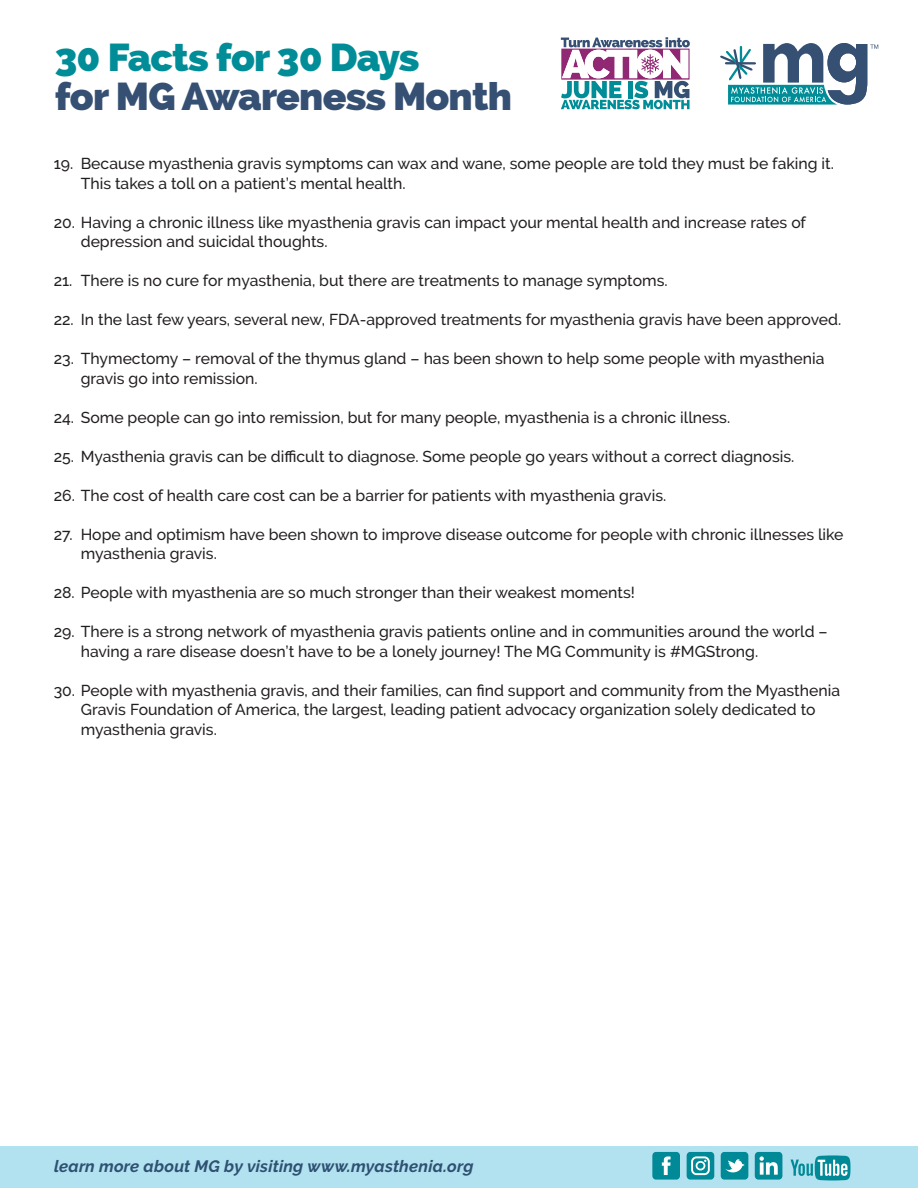
<style>
.page{position:relative;width:918px;height:1188px;background:#fff}
.page>*{position:absolute;margin:0;border:0;box-sizing:border-box;transform-origin:0 0}
.t1{font:800 39px/39px "Raleway";letter-spacing:-.02em;color:#355073}
.TOC_BODY_no_rule{font:italic 700 16.5px "Raleway";letter-spacing:.015em;color:#2e5072}
.t2{font:500 15.75px/19.5px "Raleway";color:#231f20}
.s1{color:#008d97}
</style>
<div class="page">
<svg style="left:561px;top:37px;width:129px;height:72px"></svg>
<svg style="left:720px;top:43px;width:158px;height:62px"></svg>
<div style="left:0;top:1146px;width:918px;height:42px;background:#b2e1ef"></div>
<div style="left:652px;top:1152px;width:28px;height:28px;background:#008996;border-radius:4px"></div>
<svg style="left:662px;top:1156px;width:9px;height:19px"></svg>
<div style="left:687px;top:1152px;width:27px;height:28px;background:#008996;border-radius:4px"></div>
<div style="left:721px;top:1152px;width:27px;height:28px;background:#008996;border-radius:4px"></div>
<svg style="left:725px;top:1159px;width:20px;height:13px"></svg>
<div style="left:755px;top:1152px;width:27px;height:28px;background:#008996;border-radius:4px"></div>
<div style="left:691px;top:1156px;width:19px;height:19px;border:2px solid #fff;border-radius:4px"></div>
<div style="left:696px;top:1161px;width:9px;height:9px;border:2px solid #fff;border-radius:50%"></div>
<svg style="left:791px;top:1155px;width:59px;height:25px"></svg>
<svg style="left:759px;top:1156px;width:19px;height:19px"></svg>
<p class="t1" style="left:55px;top:38px;width:459px"><span class="s1">30 Facts for 30 Days<br></span>for MG Awareness Month</p>
<p class="t2" style="left:81px;top:154px;width:755px;text-indent:-27px">19. Because myasthenia gravis symptoms can wax and wane, some people are told they must be faking it.<br>This takes a toll on a patient’s mental health.</p>
<p class="t2" style="left:81px;top:213px;width:727px;text-indent:-27px">20. Having a chronic illness like myasthenia gravis can impact your mental health and increase rates of depression and suicidal thoughts.</p>
<p class="t2" style="left:54px;top:271px;width:615px">21. There is no cure for myasthenia, but there are treatments to manage symptoms.</p>
<p class="t2" style="left:54px;top:310px;width:789px">22. In the last few years, several new, FDA-approved treatments for myasthenia gravis have been approved.</p>
<p class="t2" style="left:81px;top:349px;width:745px;text-indent:-27px">23. Thymectomy – removal of the thymus gland – has been shown to help some people with myasthenia gravis go into remission.</p>
<p class="t2" style="left:54px;top:408px;width:678px">24. Some people can go into remission, but for many people, myasthenia is a chronic illness.</p>
<p class="t2" style="left:54px;top:447px;width:742px">25. Myasthenia gravis can be difficult to diagnose. Some people go years without a correct diagnosis.</p>
<p class="t2" style="left:54px;top:486px;width:614px">26. The cost of health care cost can be a barrier for patients with myasthenia gravis.</p>
<p class="t2" style="left:81px;top:525px;width:764px;text-indent:-27px">27. Hope and optimism have been shown to improve disease outcome for people with chronic illnesses like myasthenia gravis.</p>
<p class="t2" style="left:54px;top:583px;width:583px">28. People with myasthenia are so much stronger than their weakest moments!</p>
<p class="t2" style="left:81px;top:622px;width:749px;text-indent:-27px">29. There is a strong network of myasthenia gravis patients online and in communities around the world – having a rare disease doesn’t have to be a lonely journey! The MG Community is #MGStrong.</p>
<p class="t2" style="left:81px;top:681px;width:761px;text-indent:-27px">30. People with myasthenia gravis, and their families, can find support and community from the Myasthenia<br>Gravis Foundation of America, the largest, leading patient advocacy organization solely dedicated to myasthenia gravis.</p>
<p class="TOC_BODY_no_rule" style="left:54px;top:1157px;width:421px">learn more about MG by visiting www.myasthenia.org</p>
</div>
